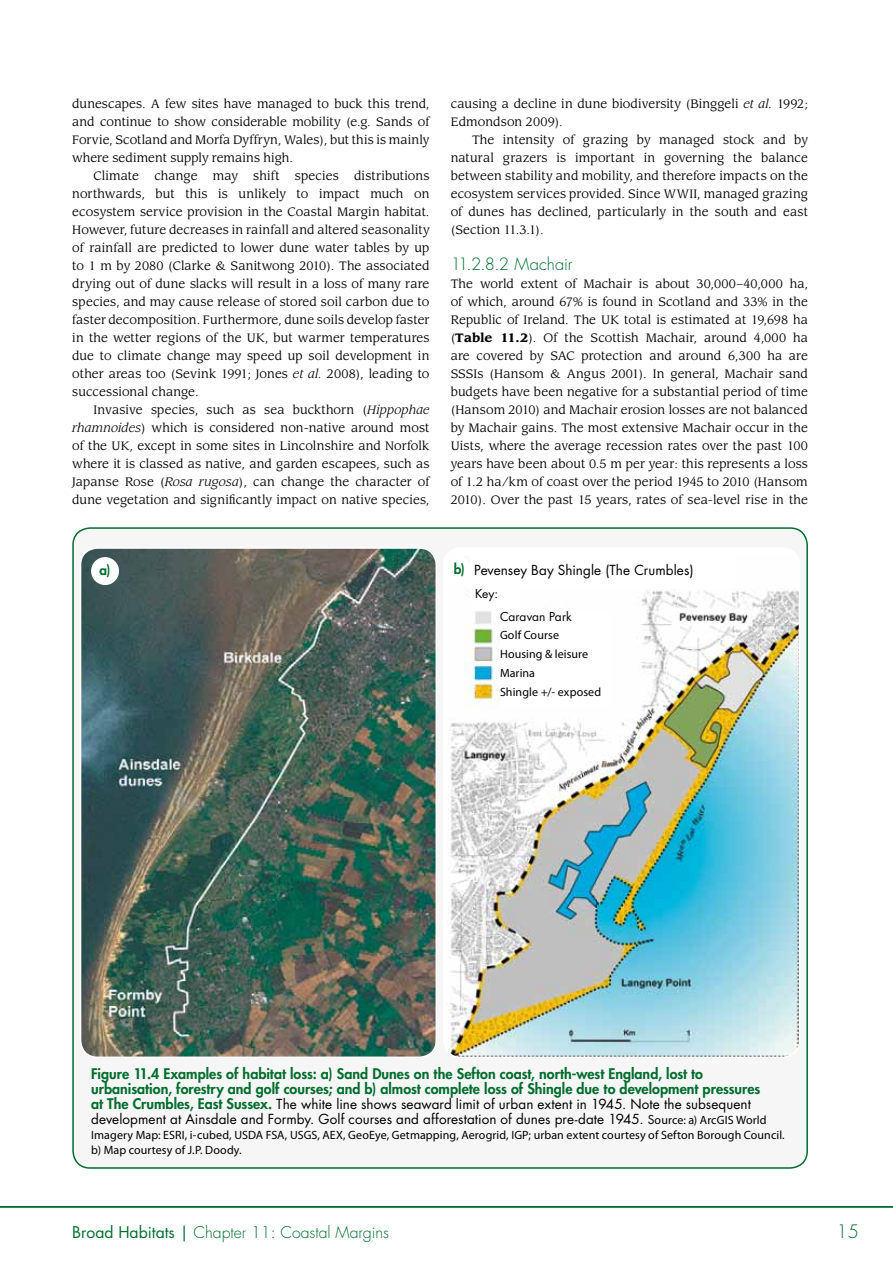
<style>
.page{position:relative;width:893px;height:1263px;background:#fff}
.page>*{position:absolute;margin:0;border:0;box-sizing:border-box;transform-origin:0 0}
.t1{font:300 18px "Futura";color:#006d2d}
.t2{font:300 16.5px "Futura";color:#006d2d}
.t3{font:300 15.75px "Futura";color:#006d2d}
.t4{font:800 14.25px/15px "Futura";color:#006d2d}
.t5{font:13.5px/15px "Futura";letter-spacing:.005em;color:#000}
.t6{font:800 13.5px "Futura";color:#006d2d}
.t7{font:12px/18px "Leawood";letter-spacing:.005em;color:#000;text-align:justify}
.t8{font:12px/18.8px "Myriad Pro";letter-spacing:.01em;color:#000}
.t9{font:12px "Futura";color:#000}
.s1{font-style:italic}
.s2{font-weight:700}
.s3{font-weight:800;color:#006d2d}
.s4{font-weight:800;font-size:14.25px;color:#006d2d}
.s5{font-size:12px}
.s6{font-family:"Myriad Pro";font-size:12px}
.s7{font-weight:400}
</style>
<div class="page">
<hr style="left:0;top:1206px;width:893px;height:1px;background:#006d2d">
<div style="left:73px;top:528px;width:734px;height:640px;background:#f6f6f6;border-radius:17px"></div>
<img style="left:83px;top:550px;width:351px;height:505px">
<div style="left:80px;top:547px;width:357px;height:511px;border:2px solid #fff;border-radius:17px"></div>
<img style="left:450px;top:591px;width:347px;height:464px">
<div style="left:443px;top:547px;width:357px;height:511px;border:2px solid #fff;border-radius:17px"></div>
<div style="left:91px;top:557px;width:28px;height:28px;background:#fff;border-radius:50%"></div>
<div style="left:445px;top:558px;width:28px;height:28px;background:#fff;border-radius:50%"></div>
<div style="left:470px;top:550px;width:261px;height:39px;background:#fff"></div>
<div style="left:500px;top:611px;width:109px;height:95px;background:#fff"></div>
<div style="left:471px;top:589px;width:45px;height:20px;background:#fff"></div>
<p class="t7" style="left:72px;top:95px;width:359px">dunescapes. A few sites have managed to buck this trend,</p>
<p class="t7" style="left:72px;top:113px;width:359px">and continue to show considerable mobility (e.g. Sands of</p>
<p class="t7" style="left:72px;top:131px;width:359px">Forvie, Scotland and Morfa Dyffryn, Wales), but this is mainly</p>
<p class="t7" style="left:72px;top:149px;width:222px">where sediment supply remains high.</p>
<p class="t7" style="left:94px;top:167px;width:47px">Climate</p>
<p class="t7" style="left:154px;top:167px;width:45px">change</p>
<p class="t7" style="left:213px;top:167px;width:27px">may</p>
<p class="t7" style="left:253px;top:167px;width:28px">shift</p>
<p class="t7" style="left:295px;top:167px;width:45px">species</p>
<p class="t7" style="left:72px;top:167px;width:359px;text-indent:282px">distributions northwards, but this is unlikely to impact much on ecosystem service provision in the Coastal Margin habitat.<br>However, future decreases in rainfall and altered seasonality of rainfall are predicted to lower dune water tables by up to 1 m by 2080 (Clarke &amp; Sanitwong 2010). The associated drying out of dune slacks will result in a loss of many rare species, and may cause release of stored soil carbon due to faster decomposition. Furthermore, dune soils develop faster in the wetter regions of the UK, but warmer temperatures due to climate change may speed up soil development in other areas too (Sevink 1991; Jones <span class="s1">et al.</span> 2008), leading to successional change.</p>
<p class="t7" style="left:72px;top:401px;width:359px;text-indent:21px">Invasive species, such as sea buckthorn (<span class="s1">Hippophae rhamnoides</span>) which is considered non-native around most of the UK, except in some sites in Lincolnshire and Norfolk where it is classed as native, and garden escapees, such as Japanse Rose (<span class="s1">Rosa rugosa</span>), can change the character of dune vegetation and significantly impact on native species,</p>
<p class="t7" style="left:451px;top:95px;width:359px">causing a decline in dune biodiversity (Binggeli <span class="s1">et al.</span> 1992;<br>Edmondson 2009).</p>
<p class="t7" style="left:451px;top:131px;width:359px;text-indent:21px">The intensity of grazing by managed stock and by natural grazers is important in governing the balance between stability and mobility, and therefore impacts on the ecosystem services provided. Since WWII, managed grazing of dunes has declined, particularly in the south and east (Section 11.3.1).</p>
<h2 class="t2" style="left:451px;top:254px;width:123px">11.2.8.2 Machair</h2>
<p class="t7" style="left:451px;top:275px;width:359px">The world extent of Machair is about 30,000–40,000 ha, of which, around 67% is found in Scotland and 33% in the Republic of Ireland. The UK total is estimated at 19,698 ha (<span class="s2">Table 11.2</span>). Of the Scottish Machair, around 4,000 ha are covered by SAC protection and around 6,300 ha are SSSIs (Hansom &amp; Angus 2001). In general, Machair sand budgets have been negative for a substantial period of time (Hansom 2010) and Machair erosion losses are not balanced by Machair gains. The most extensive Machair occur in the Uists, where the average recession rates over the past 100 years have been about 0.5 m per year: this represents a loss of 1.2 ha/km of coast over the period 1945 to 2010 (Hansom 2010). Over the past 15 years, rates of sea-level rise in the</p>
<p class="t6" style="left:100px;top:561px;width:13px">a)</p>
<p class="t5" style="left:454px;top:563px;width:242px"><span class="s3">b)</span> Pevensey Bay Shingle (The Crumbles)</p>
<p class="t9" style="left:500px;top:608px;width:73px">Caravan Park</p>
<p class="t8" style="left:500px;top:626px;width:103px">Golf Course<br>Housing &amp; leisure<br>Marina<br>Shingle +/- exposed</p>
<p class="t9" style="left:475px;top:586px;width:25px">Key:</p>
<p class="t4" style="left:91px;top:1066px;width:671px">Figure 11.4 Examples of habitat loss: a) Sand Dunes on the Sefton coast, north-west England, lost to urbanisation, forestry and golf courses; and b) almost complete loss of Shingle due to development pressures</p>
<p class="t5" style="left:91px;top:1097px;width:677px"><span class="s4">at The Crumbles, East Sussex.</span> The white line shows seaward limit of urban extent in 1945. Note the subsequent development at Ainsdale and Formby. Golf courses and afforestation of dunes pre-date 1945. <span class="s5">S</span><span class="s6">ource: a) ArcGIS World</span></p>
<p class="t8" style="left:91px;top:1128px;width:695px;line-height:15px">Imagery Map: ESRI, i-cubed, USDA FSA, USGS, AEX, GeoEye, Getmapping, Aerogrid, IGP; urban extent courtesy of Sefton Borough Council. b) Map courtesy of J.P. Doody.</p>
<h3 class="t3" style="left:72px;top:1223px;width:318px"><span class="s7">Broad Habitats |</span> Chapter 11: Coastal Margins</h3>
<h1 class="t1" style="left:837px;top:1220px;width:24px">15</h1>
</div>
